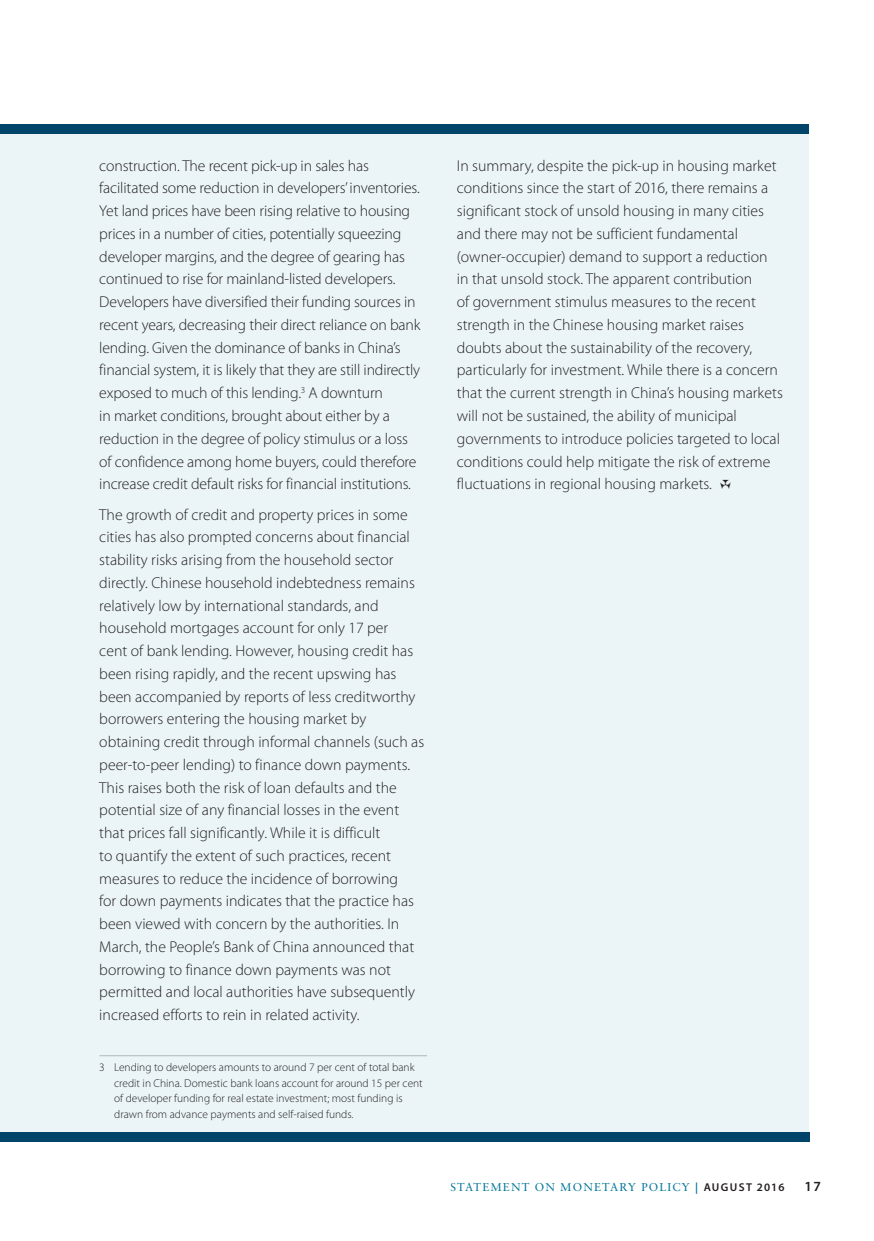
<style>
.page{position:relative;width:874px;height:1241px;background:#fff}
.page>*{position:absolute;margin:0;border:0;box-sizing:border-box;transform-origin:0 0}
.t1{font:300 15.75px/22.8px "Myriad Pro";color:#231f20}
.t2{font:600 14px "Myriad Pro";color:#231f20}
.t3{font:300 11.38px/15.8px "Myriad Pro";color:#231f20}
.t4{font:11.38px "Sabon LT Std";letter-spacing:.1em;color:#007598}
.s1{font-family:"RB Afont";font-weight:400;font-size:11.38px}
.s2{font-family:"Myriad Pro";font-weight:600}
.s3{font-family:"Myriad Pro";font-weight:600;color:#231f20}
</style>
<div class="page">
<div style="left:0;top:124px;width:809px;height:1012px;background:#ebf5f8"></div>
<div style="left:0;top:124px;width:809px;height:10px;background:#00446a"></div>
<div style="left:0;top:1131px;width:809px;height:10px;background:#00446a"></div>
<hr style="left:99px;top:1055px;width:328px;height:1px;background:#b2b7bb">
<p class="t1" style="left:99px;top:154px;width:322px">construction. The recent pick-up in sales has facilitated some reduction in developers’ inventories.<br>Yet land prices have been rising relative to housing prices in a number of cities, potentially squeezing developer margins, and the degree of gearing has continued to rise for mainland-listed developers.<br>Developers have diversified their funding sources in recent years, decreasing their direct reliance on bank lending. Given the dominance of banks in China’s financial system, it is likely that they are still indirectly exposed to much of this lending.<sup>3</sup> A downturn<br>in market conditions, brought about either by a reduction in the degree of policy stimulus or a loss of confidence among home buyers, could therefore increase credit default risks for financial institutions.</p>
<p class="t1" style="left:99px;top:502px;width:326px">The growth of credit and property prices in some cities has also prompted concerns about financial stability risks arising from the household sector directly. Chinese household indebtedness remains relatively low by international standards, and household mortgages account for only 17 per<br>cent of bank lending. However, housing credit has been rising rapidly, and the recent upswing has been accompanied by reports of less creditworthy borrowers entering the housing market by obtaining credit through informal channels (such as peer-to-peer lending) to finance down payments.<br>This raises both the risk of loan defaults and the potential size of any financial losses in the event that prices fall significantly. While it is difficult<br>to quantify the extent of such practices, recent measures to reduce the incidence of borrowing<br>for down payments indicates that the practice has been viewed with concern by the authorities. In March, the People’s Bank of China announced that borrowing to finance down payments was not permitted and local authorities have subsequently increased efforts to rein in related activity.</p>
<p class="t3" style="left:114px;top:1058px;width:310px;text-indent:-15px">3 Lending to developers amounts to around 7 per cent of total bank credit in China. Domestic bank loans account for around 15 per cent of developer funding for real estate investment; most funding is drawn from advance payments and self-raised funds.</p>
<p class="t1" style="left:456px;top:154px;width:327px">In summary, despite the pick-up in housing market conditions since the start of 2016, there remains a significant stock of unsold housing in many cities and there may not be sufficient fundamental (owner-occupier) demand to support a reduction in that unsold stock. The apparent contribution<br>of government stimulus measures to the recent strength in the Chinese housing market raises doubts about the sustainability of the recovery, particularly for investment. While there is a concern that the current strength in China’s housing markets will not be sustained, the ability of municipal governments to introduce policies targeted to local conditions could help mitigate the risk of extreme fluctuations in regional housing markets. <span class="s1">R</span></p>
<p class="t4" style="left:450px;top:1180px;width:335px">STATEMENT ON MONETARY POLICY <span class="s2">|</span> <span class="s3">AUGUST 2016</span></p>
<p class="t2" style="left:804px;top:1177px;width:18px">17</p>
</div>
